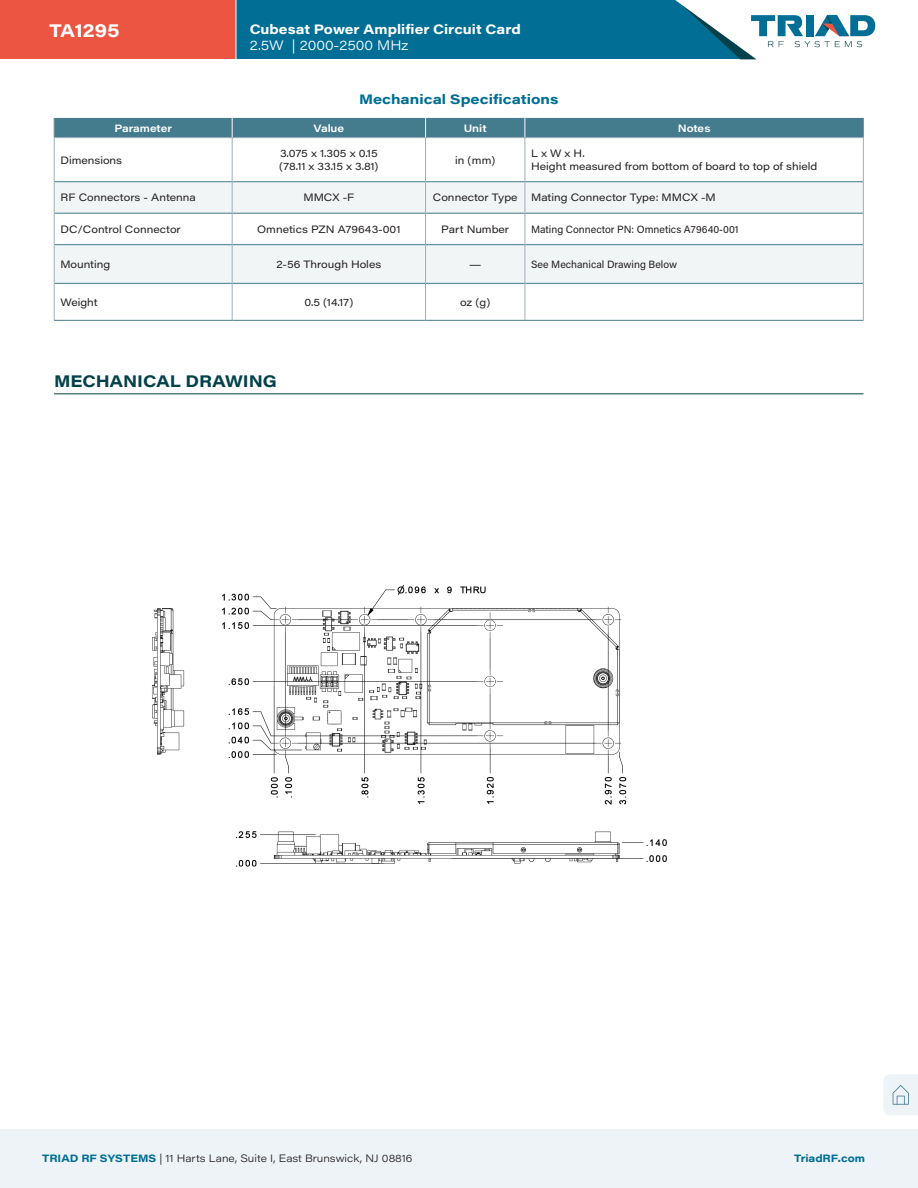
<style>
.page{position:relative;width:918px;height:1188px;background:#fff}
.page>*{position:absolute;margin:0;border:0;box-sizing:border-box;transform-origin:0 0}
.t1{font:700 18px "Acumin Pro Wide";color:#fff}
.t2{font:700 16.5px "Acumin Pro Wide";color:#04414a}
.t3{font:700 13.5px "Acumin Pro Wide";color:#fff}
.t4{font:700 13.5px "Acumin Pro Wide";color:#006e95;scale:1.05 1}
.t5{font:300 13.5px "Acumin Pro Wide";color:#fff}
.t6{font:10.5px "Acumin Pro Wide";color:#231f20}
.t7{font:10.5px "Acumin Pro";color:#231f20}
.t8{font:300 10.5px "Acumin Pro Wide";color:#231f20}
.t9{font:600 10.5px "Acumin Pro Wide";color:#fff}
.t10{font:700 10.5px "Acumin Pro Wide";color:#006e95}
.s1{font-weight:700;color:#006e95}
</style>
<div class="page">
<div style="left:236px;top:0;width:520px;height:59px;background:#006e95"></div>
<div style="left:0;top:0;width:236px;height:59px;background:#ec5541"></div>
<hr style="left:236px;top:0;width:1px;height:59px;background:#fff">
<svg style="left:675px;top:0;width:201px;height:59px"></svg>
<div style="left:0;top:1129px;width:918px;height:59px;background:#eef3f7"></div>
<svg style="left:884px;top:1074px;width:34px;height:41px"></svg>
<svg style="left:55px;top:182px;width:808px;height:101px;fill:#f2f5f6"></svg>
<div style="left:54px;top:118px;width:810px;height:19px;background:#447b8d"></div>
<hr style="left:54px;top:181px;width:178px;height:1px;background:#447b8d">
<hr style="left:232px;top:181px;width:193px;height:1px;background:#447b8d">
<hr style="left:426px;top:181px;width:99px;height:1px;background:#447b8d">
<hr style="left:525px;top:181px;width:338px;height:1px;background:#447b8d">
<hr style="left:54px;top:213px;width:178px;height:1px;background:#447b8d">
<hr style="left:232px;top:213px;width:193px;height:1px;background:#447b8d">
<hr style="left:426px;top:213px;width:99px;height:1px;background:#447b8d">
<hr style="left:525px;top:213px;width:338px;height:1px;background:#447b8d">
<hr style="left:54px;top:244px;width:178px;height:1px;background:#447b8d">
<hr style="left:232px;top:244px;width:193px;height:1px;background:#447b8d">
<hr style="left:426px;top:244px;width:99px;height:1px;background:#447b8d">
<hr style="left:525px;top:244px;width:338px;height:1px;background:#447b8d">
<hr style="left:54px;top:283px;width:178px;height:1px;background:#447b8d">
<hr style="left:232px;top:283px;width:193px;height:1px;background:#447b8d">
<hr style="left:426px;top:283px;width:99px;height:1px;background:#447b8d">
<hr style="left:525px;top:283px;width:338px;height:1px;background:#447b8d">
<hr style="left:54px;top:320px;width:178px;height:1px;background:#447b8d">
<hr style="left:232px;top:320px;width:194px;height:1px;background:#447b8d">
<hr style="left:426px;top:320px;width:99px;height:1px;background:#447b8d">
<hr style="left:525px;top:320px;width:339px;height:1px;background:#447b8d">
<hr style="left:54px;top:137px;width:178px;height:1px;background:#9bafbb">
<hr style="left:232px;top:137px;width:194px;height:1px;background:#9bafbb">
<hr style="left:232px;top:138px;width:1px;height:44px;background:#9bafbb">
<hr style="left:426px;top:137px;width:99px;height:1px;background:#9bafbb">
<hr style="left:425px;top:138px;width:1px;height:44px;background:#9bafbb">
<hr style="left:525px;top:137px;width:339px;height:1px;background:#9bafbb">
<hr style="left:525px;top:138px;width:1px;height:44px;background:#9bafbb">
<hr style="left:232px;top:182px;width:1px;height:31px;background:#9bafbb">
<hr style="left:425px;top:182px;width:1px;height:31px;background:#9bafbb">
<hr style="left:525px;top:182px;width:1px;height:31px;background:#9bafbb">
<hr style="left:232px;top:213px;width:1px;height:32px;background:#9bafbb">
<hr style="left:425px;top:213px;width:1px;height:32px;background:#9bafbb">
<hr style="left:525px;top:213px;width:1px;height:32px;background:#9bafbb">
<hr style="left:232px;top:245px;width:1px;height:38px;background:#9bafbb">
<hr style="left:425px;top:245px;width:1px;height:38px;background:#9bafbb">
<hr style="left:525px;top:245px;width:1px;height:38px;background:#9bafbb">
<hr style="left:232px;top:283px;width:1px;height:37px;background:#9bafbb">
<hr style="left:425px;top:283px;width:1px;height:37px;background:#9bafbb">
<hr style="left:525px;top:283px;width:1px;height:37px;background:#9bafbb">
<hr style="left:54px;top:138px;width:1px;height:44px;background:#9bafbb">
<hr style="left:863px;top:138px;width:1px;height:44px;background:#9bafbb">
<hr style="left:54px;top:182px;width:1px;height:31px;background:#9bafbb">
<hr style="left:863px;top:182px;width:1px;height:31px;background:#9bafbb">
<hr style="left:54px;top:213px;width:1px;height:32px;background:#9bafbb">
<hr style="left:863px;top:213px;width:1px;height:32px;background:#9bafbb">
<hr style="left:54px;top:245px;width:1px;height:38px;background:#9bafbb">
<hr style="left:863px;top:245px;width:1px;height:38px;background:#9bafbb">
<hr style="left:54px;top:283px;width:1px;height:37px;background:#9bafbb">
<hr style="left:863px;top:283px;width:1px;height:37px;background:#9bafbb">
<hr style="left:54px;top:394px;width:810px;height:1px;background:#04414a">
<img style="left:152px;top:585px;width:515px;height:282px">
<h1 class="t1" style="left:50px;top:18px;width:71px">TA1295</h1>
<p class="t3" style="left:250px;top:19px;width:273px">Cubesat Power Amplifier Circuit Card</p>
<p class="t5" style="left:250px;top:36px;width:160px">2.5W | 2000‐2500 MHz</p>
<p class="t4" style="left:359px;top:90px;width:191px">Mechanical Specifications</p>
<p class="t9" style="left:114px;top:120px;width:59px">Parameter</p>
<p class="t9" style="left:314px;top:120px;width:32px">Value</p>
<p class="t9" style="left:464px;top:120px;width:24px">Unit</p>
<p class="t9" style="left:678px;top:120px;width:34px">Notes</p>
<p class="t6" style="left:60px;top:152px;width:63px">Dimensions</p>
<p class="t6" style="left:531px;top:146px;width:55px">L x W x H.</p>
<p class="t6" style="left:531px;top:159px;width:288px">Height measured from bottom of board to top of shield</p>
<p class="t6" style="left:280px;top:146px;width:99px">3.075 x 1.305 x 0.15</p>
<p class="t6" style="left:279px;top:159px;width:101px">(78.11 x 33.15 x 3.81)</p>
<p class="t6" style="left:455px;top:152px;width:42px">in (mm)</p>
<p class="t6" style="left:60px;top:190px;width:137px">RF Connectors - Antenna</p>
<p class="t6" style="left:303px;top:190px;width:52px">MMCX -F</p>
<p class="t6" style="left:433px;top:190px;width:86px">Connector Type</p>
<p class="t6" style="left:531px;top:190px;width:186px">Mating Connector Type: MMCX -M</p>
<p class="t6" style="left:60px;top:222px;width:122px">DC/Control Connector</p>
<p class="t6" style="left:257px;top:222px;width:145px">Omnetics PZN A79643-001</p>
<p class="t6" style="left:441px;top:222px;width:69px">Part Number</p>
<p class="t7" style="left:531px;top:222px;width:209px">Mating Connector PN: Omnetics A79640-001</p>
<p class="t6" style="left:60px;top:257px;width:51px">Mounting</p>
<p class="t6" style="left:276px;top:257px;width:107px">2-56 Through Holes</p>
<p class="t6" style="left:469px;top:257px;width:14px">—</p>
<p class="t7" style="left:531px;top:257px;width:148px">See Mechanical Drawing Below</p>
<p class="t6" style="left:60px;top:294px;width:39px">Weight</p>
<p class="t6" style="left:304px;top:294px;width:50px">0.5 (14.17)</p>
<p class="t6" style="left:460px;top:294px;width:32px">oz (g)</p>
<p class="t2" style="left:54px;top:369px;width:224px">MECHANICAL DRAWING</p>
<p class="t8" style="left:42px;top:1151px;width:372px"><span class="s1">TRIAD RF SYSTEMS</span> | 11 Harts Lane, Suite I, East Brunswick, NJ 08816</p>
<p class="t10" style="left:794px;top:1151px;width:72px">TriadRF.com</p>
</div>
